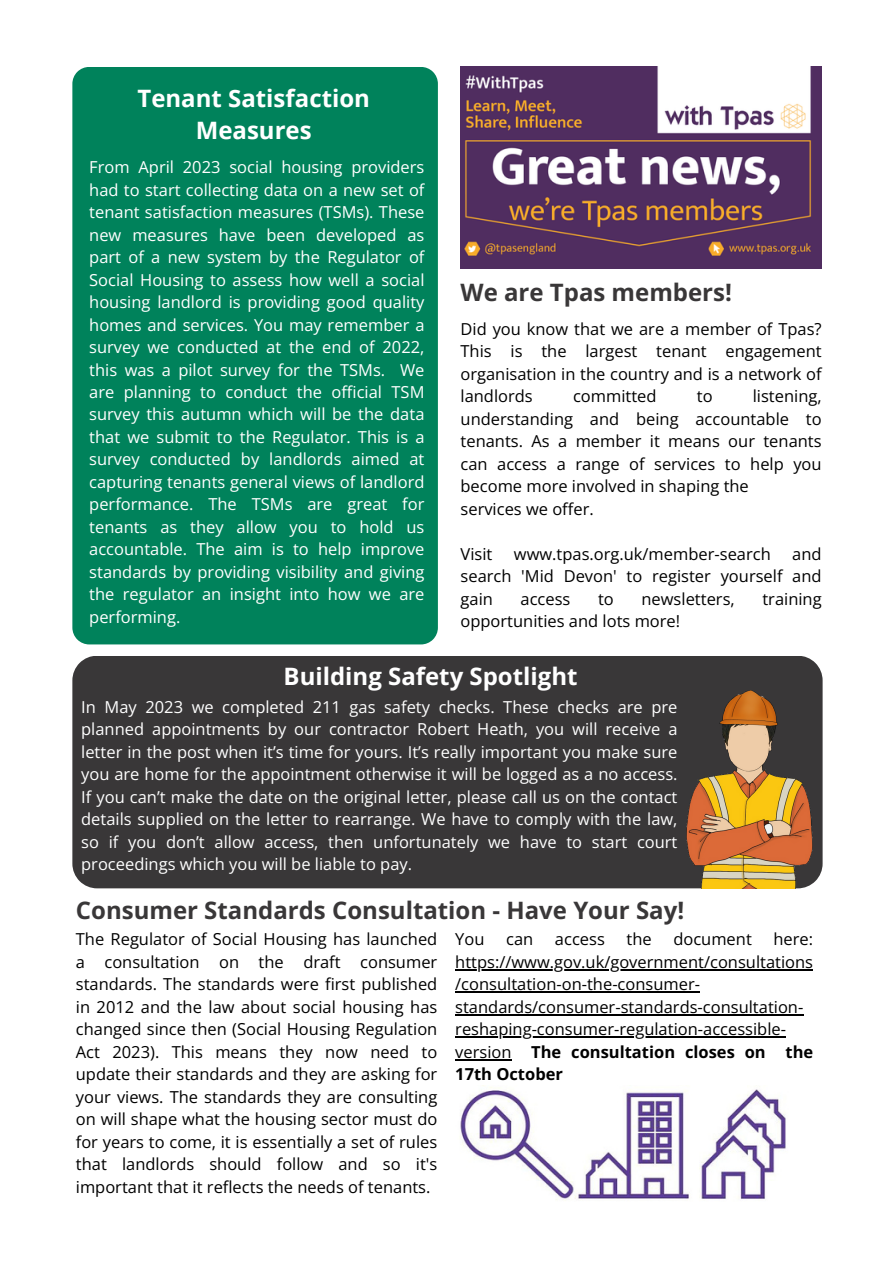
<style>
.page{position:relative;width:893px;height:1264px;background:#fff}
.page>*{position:absolute;margin:0;border:0;box-sizing:border-box;transform-origin:0 0}
.t1{font:700 24px "Open Sans";color:#393738}
.t2{font:700 24px "Open Sans";color:#fff}
.t3{font:16.5px/22.5px "Open Sans";color:#fff;text-align:justify}
.t4{font:16.5px/22.5px "Open Sans";color:#000;text-align:justify}
.s1{font-weight:700}
</style>
<div class="page">
<div style="left:72px;top:656px;width:750px;height:232px;background:#393738"></div>
<img style="left:686px;top:690px;width:126px;height:198px">
<div style="left:72px;top:67px;width:366px;height:577px;background:#00825b"></div>
<img style="left:460px;top:67px;width:361px;height:201px">
<img style="left:460px;top:1085px;width:326px;height:115px">
<hr style="left:455px;top:969px;width:358px;height:1px;background:#000">
<hr style="left:455px;top:991px;width:245px;height:1px;background:#000">
<hr style="left:455px;top:1014px;width:348px;height:1px;background:#000">
<hr style="left:455px;top:1036px;width:331px;height:1px;background:#000">
<hr style="left:455px;top:1059px;width:56px;height:1px;background:#000">
<p class="t2" style="left:137px;top:81px;width:234px">Tenant Satisfaction</p>
<p class="t2" style="left:196px;top:114px;width:117px">Measures</p>
<p class="t3" style="left:89px;top:155px;width:337px">From April 2023 social housing providers had to start collecting data on a new set of tenant satisfaction measures (TSMs). These new measures have been developed as part of a new system by the Regulator of Social Housing to assess how well a social housing landlord is providing good quality homes and services. You may remember a survey we conducted at the end of 2022, this was a pilot survey for the TSMs. We are planning to conduct the official TSM survey this autumn which will be the data that we submit to the Regulator. This is a survey conducted by landlords aimed at capturing tenants general views of landlord performance. The TSMs are great for tenants as they allow you to hold us accountable. The aim is to help improve standards by providing visibility and giving the regulator an insight into how we are performing.</p>
<p class="t1" style="left:460px;top:276px;width:273px">We are Tpas members!</p>
<p class="t4" style="left:460px;top:317px;width:362px">Did you know that we are a member of Tpas?<br>This is the largest tenant engagement organisation in the country and is a network of landlords</p>
<p class="t4" style="left:460px;top:384px;width:362px;text-indent:292px">listening, understanding and being accountable to tenants. As a member it means our tenants can access a range of services to help you become more involved in shaping the</p>
<p class="t4" style="left:460px;top:497px;width:135px">services we offer.</p>
<p class="t4" style="left:460px;top:542px;width:33px">Visit</p>
<p class="t4" style="left:514px;top:542px;width:258px">www.tpas.org.uk/member-search</p>
<p class="t4" style="left:573px;top:384px;width:85px">committed</p>
<p class="t4" style="left:696px;top:384px;width:17px">to</p>
<p class="t4" style="left:460px;top:542px;width:362px;text-indent:332px">and search 'Mid Devon' to register yourself and gain</p>
<p class="t4" style="left:520px;top:587px;width:51px">access</p>
<p class="t4" style="left:598px;top:587px;width:17px">to</p>
<p class="t4" style="left:641px;top:587px;width:95px">newsletters,</p>
<p class="t4" style="left:762px;top:587px;width:61px">training</p>
<p class="t4" style="left:460px;top:609px;width:221px">opportunities and lots more!</p>
<p class="t2" style="left:283px;top:659px;width:295px">Building Safety Spotlight</p>
<p class="t3" style="left:81px;top:695px;width:597px">In May 2023 we completed 211 gas safety checks. These checks are pre planned appointments by our contractor Robert Heath, you will receive a letter in the post when it’s time for yours. It’s really important you make sure you are home for the appointment otherwise it will be logged as a no access.<br>If you can’t make the date on the original letter, please call us on the contact details supplied on the letter to rearrange. We have to comply with the law, so if you don’t allow access, then unfortunately we have to start court proceedings which you will be liable to pay.</p>
<p class="t1" style="left:76px;top:893px;width:610px">Consumer Standards Consultation - Have Your Say!</p>
<p class="t4" style="left:76px;top:927px;width:363px">The Regulator of Social Housing has launched a consultation on the draft consumer standards. The standards were first published in 2012 and the law about social housing has changed since then (Social Housing Regulation Act 2023). This means they now need to update their standards and they are asking for your views. The standards they are consulting on will shape what the housing sector must do for years to come, it is essentially a set of rules that landlords should follow and so it's important that it reflects the needs of tenants.</p>
<p class="t4" style="left:455px;top:927px;width:31px">You</p>
<p class="t4" style="left:506px;top:927px;width:29px">can</p>
<p class="t4" style="left:555px;top:927px;width:51px">access</p>
<p class="t4" style="left:626px;top:927px;width:27px">the</p>
<p class="t4" style="left:673px;top:927px;width:80px">document</p>
<p class="t4" style="left:455px;top:927px;width:359px;text-align:left;text-indent:318px">here: https://www.gov.uk/government/consultations /consultation-on-the-consumer&shy;standards/consumer-standards-consultation&shy;reshaping-consumer-regulation-accessible&shy;version <span class="s1">The consultation closes on the 17th October</span></p>
</div>
